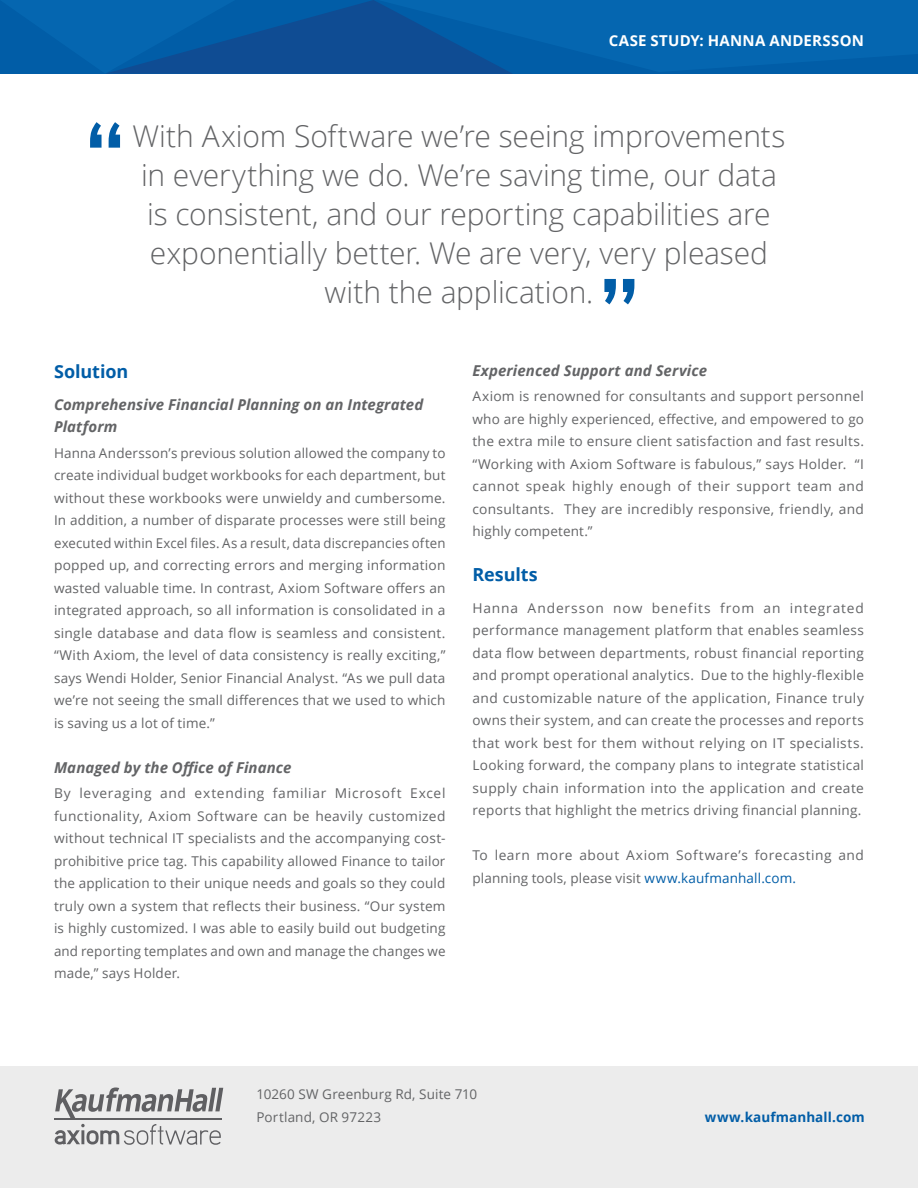
<style>
.page{position:relative;width:918px;height:1188px;background:#fff}
.page>*{position:absolute;margin:0;border:0;box-sizing:border-box;transform-origin:0 0}
.t1{font:700 93px "Century Gothic";color:#015da7}
.Pull_quote{font:300 30px/39px "Open Sans";letter-spacing:-.005em;color:#636466;text-align:center}
.Subhed{font:700 18px "Open Sans";letter-spacing:-.005em;color:#015da7}
.sub_subhed{font:italic 700 15px/22.5px "Open Sans";letter-spacing:.005em;color:#636466}
.t2{font:700 15px "Open Sans";letter-spacing:.015em;color:#fff}
.t3{font:13.5px/22.5px "Open Sans";letter-spacing:.015em;color:#636466;text-align:justify}
.t4{font:700 13.5px "Open Sans";letter-spacing:.005em;color:#015da7}
.s1{color:#015da7}
</style>
<div class="page">
<div style="left:0;top:1066px;width:918px;height:122px;background:#ececec"></div>
<svg style="left:0;top:0;width:918px;height:74px;background:#065da7"></svg>
<hr style="left:54px;top:1118px;width:168px;height:2px;background:#5f5f62">
<svg style="left:55px;top:1088px;width:168px;height:57px"></svg>
<p class="t2" style="left:609px;top:30px;width:257px">CASE STUDY: HANNA ANDERSSON</p>
<p class="t1" style="left:83px;top:86px;width:46px">“</p>
<p class="Pull_quote" style="left:132px;top:116px;width:655px">With Axiom Software we’re seeing improvements in everything we do. We’re saving time, our data is consistent, and our reporting capabilities are exponentially better. We are very, very pleased with the application.</p>
<p class="t1" style="left:642px;top:340px;width:46px;rotate:-180deg">“</p>
<p class="Subhed" style="left:54px;top:359px;width:76px">Solution</p>
<p class="sub_subhed" style="left:54px;top:393px;width:371px">Comprehensive Financial Planning on an Integrated<br>Platform</p>
<p class="t3" style="left:54px;top:441px;width:393px">Hanna Andersson’s previous solution allowed the company to create individual budget workbooks for each department, but without these workbooks were unwieldy and cumbersome.<br>In addition, a number of disparate processes were still being executed within Excel files. As a result, data discrepancies often popped up, and correcting errors and merging information wasted valuable time. In contrast, Axiom Software offers an integrated approach, so all information is consolidated in a single database and data flow is seamless and consistent. “With Axiom, the level of data consistency is really exciting,” says Wendi Holder, Senior Financial Analyst. “As we pull data we’re not seeing the small differences that we used to which is saving us a lot of time.”</p>
<p class="sub_subhed" style="left:54px;top:756px;width:239px">Managed by the Office of Finance</p>
<p class="t3" style="left:54px;top:782px;width:393px">By leveraging and extending familiar Microsoft Excel functionality, Axiom Software can be heavily customized without technical IT specialists and the accompanying cost&shy;prohibitive price tag. This capability allowed Finance to tailor the application to their unique needs and goals so they could truly own a system that reflects their business. “Our system is highly customized. I was able to easily build out budgeting and reporting templates and own and manage the changes we made,” says Holder.</p>
<p class="sub_subhed" style="left:472px;top:359px;width:236px">Experienced Support and Service</p>
<p class="t3" style="left:472px;top:385px;width:393px">Axiom is renowned for consultants and support personnel who are highly experienced, effective, and empowered to go the extra mile to ensure client satisfaction and fast results. “Working with Axiom Software is fabulous,” says Holder. “I cannot speak highly enough of their support team and consultants. They are incredibly responsive, friendly, and highly competent.”</p>
<p class="Subhed" style="left:472px;top:562px;width:67px">Results</p>
<p class="t3" style="left:472px;top:596px;width:393px">Hanna Andersson now benefits from an integrated performance management platform that enables seamless data flow between departments, robust financial reporting and prompt operational analytics. Due to the highly-flexible and customizable nature of the application, Finance truly owns their system, and can create the processes and reports that work best for them without relying on IT specialists.<br>Looking forward, the company plans to integrate statistical supply chain information into the application and create reports that highlight the metrics driving financial planning.</p>
<p class="t3" style="left:472px;top:844px;width:393px">To learn more about Axiom Software’s forecasting and planning tools, please visit <span class="s1">www.kaufmanhall.com.</span></p>
<p class="t3" style="left:256px;top:1083px;width:222px">10260 SW Greenburg Rd, Suite 710<br>Portland, OR 97223</p>
<p class="t4" style="left:705px;top:1107px;width:162px">www.kaufmanhall.com</p>
</div>
